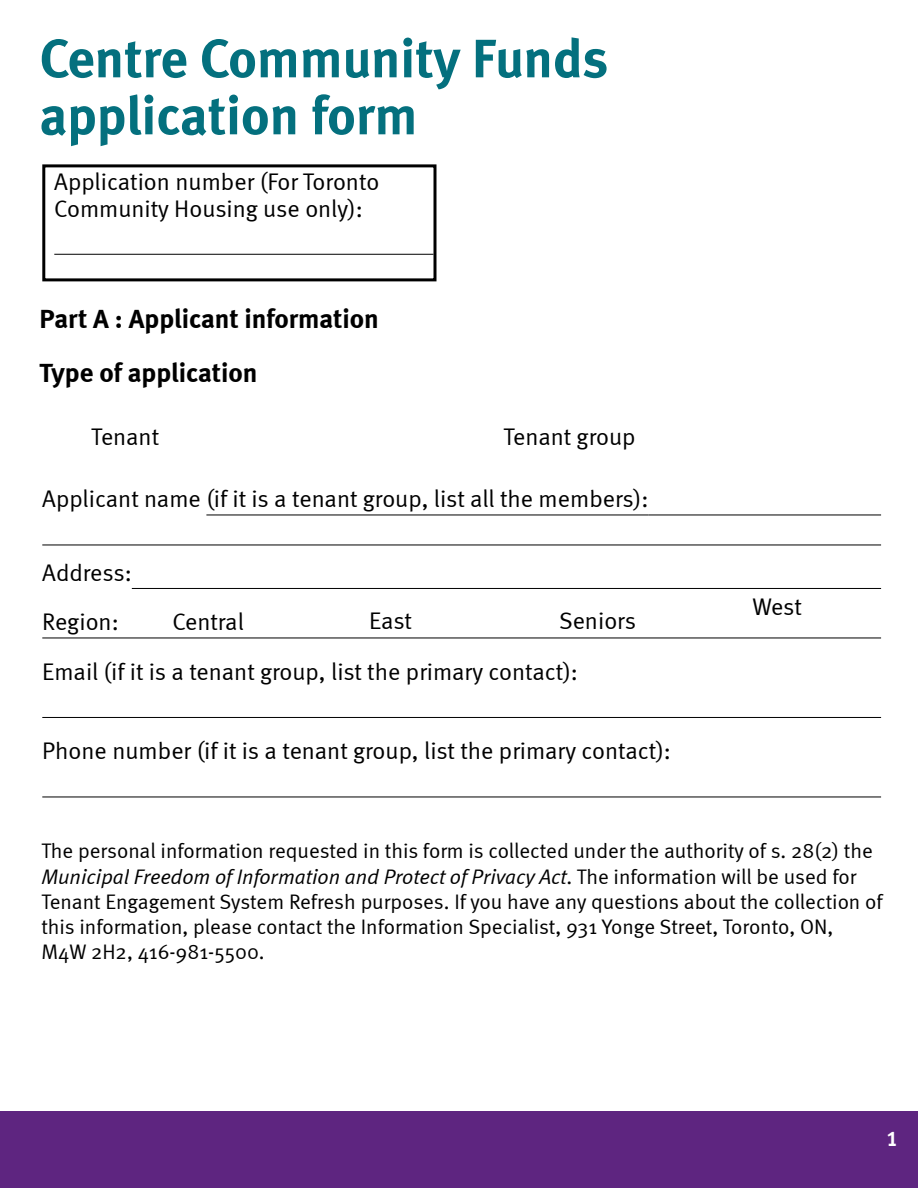
<style>
.page{position:relative;width:918px;height:1188px;background:#fff}
.page>*{position:absolute;margin:0;border:0;box-sizing:border-box;transform-origin:0 0}
.Header_style_1{font:54px/57px "Meta Bold LF";color:#04707e}
.Paragraph_Style_2{font:27px "Meta Bold LF";color:#000}
.Paragraph_Style_4{font:24px/27px "Meta Normal";color:#000}
.t1{font:21px/25.2px "Meta Normal";color:#000}
.t2{font:21px "Meta Bold LF";color:#fff}
.s1{font-style:italic}
</style>
<div class="page">
<div style="left:0;top:1111px;width:918px;height:77px;background:#5e2580"></div>
<hr style="left:54px;top:254px;width:380px;height:1px;background:#000">
<div style="left:42px;top:164px;width:394px;height:117px;border:3px solid #000"></div>
<hr style="left:206px;top:515px;width:442px;height:1px;background:#000">
<hr style="left:648px;top:515px;width:233px;height:1px;background:#000">
<hr style="left:42px;top:545px;width:839px;height:1px;background:#000">
<hr style="left:132px;top:588px;width:749px;height:1px;background:#000">
<hr style="left:42px;top:638px;width:839px;height:1px;background:#000">
<hr style="left:42px;top:717px;width:839px;height:1px;background:#000">
<hr style="left:42px;top:797px;width:839px;height:1px;background:#000">
<h1 class="Header_style_1" style="left:40px;top:29px;width:570px">Centre Community Funds application form</h1>
<p class="Paragraph_Style_4" style="left:54px;top:168px;width:327px">Application number (For Toronto<br>Community Housing use only):</p>
<p class="Paragraph_Style_2" style="left:40px;top:302px;width:341px">Part A : Applicant information</p>
<p class="Paragraph_Style_2" style="left:40px;top:356px;width:219px">Type of application</p>
<p class="Paragraph_Style_4" style="left:91px;top:423px;width:69px">Tenant</p>
<p class="Paragraph_Style_4" style="left:504px;top:423px;width:134px">Tenant group</p>
<p class="Paragraph_Style_4" style="left:42px;top:485px;width:608px">Applicant name (if it is a tenant group, list all the members):</p>
<p class="Paragraph_Style_4" style="left:42px;top:559px;width:91px">Address:</p>
<p class="Paragraph_Style_4" style="left:42px;top:608px;width:78px">Region:</p>
<p class="Paragraph_Style_4" style="left:42px;top:658px;width:537px">Email (if it is a tenant group, list the primary contact):</p>
<p class="Paragraph_Style_4" style="left:172px;top:608px;width:73px">Central</p>
<p class="Paragraph_Style_4" style="left:369px;top:606px;width:44px">East</p>
<p class="Paragraph_Style_4" style="left:559px;top:606px;width:78px">Seniors</p>
<p class="Paragraph_Style_4" style="left:42px;top:737px;width:630px">Phone number (if it is a tenant group, list the primary contact):</p>
<p class="Paragraph_Style_4" style="left:752px;top:593px;width:51px">West</p>
<p class="t1" style="left:41px;top:838px;width:843px">The personal information requested in this form is collected under the authority of s. 28(2) the <span class="s1">Municipal Freedom of Information and Protect of Privacy Act</span>. The information will be used for Tenant Engagement System Refresh purposes. If you have any questions about the collection of this information, please contact the Information Specialist, 931 Yonge Street, Toronto, ON, M4W 2H2, 416-981-5500.</p>
<p class="t2" style="left:886px;top:1127px;width:13px">1</p>
</div>
